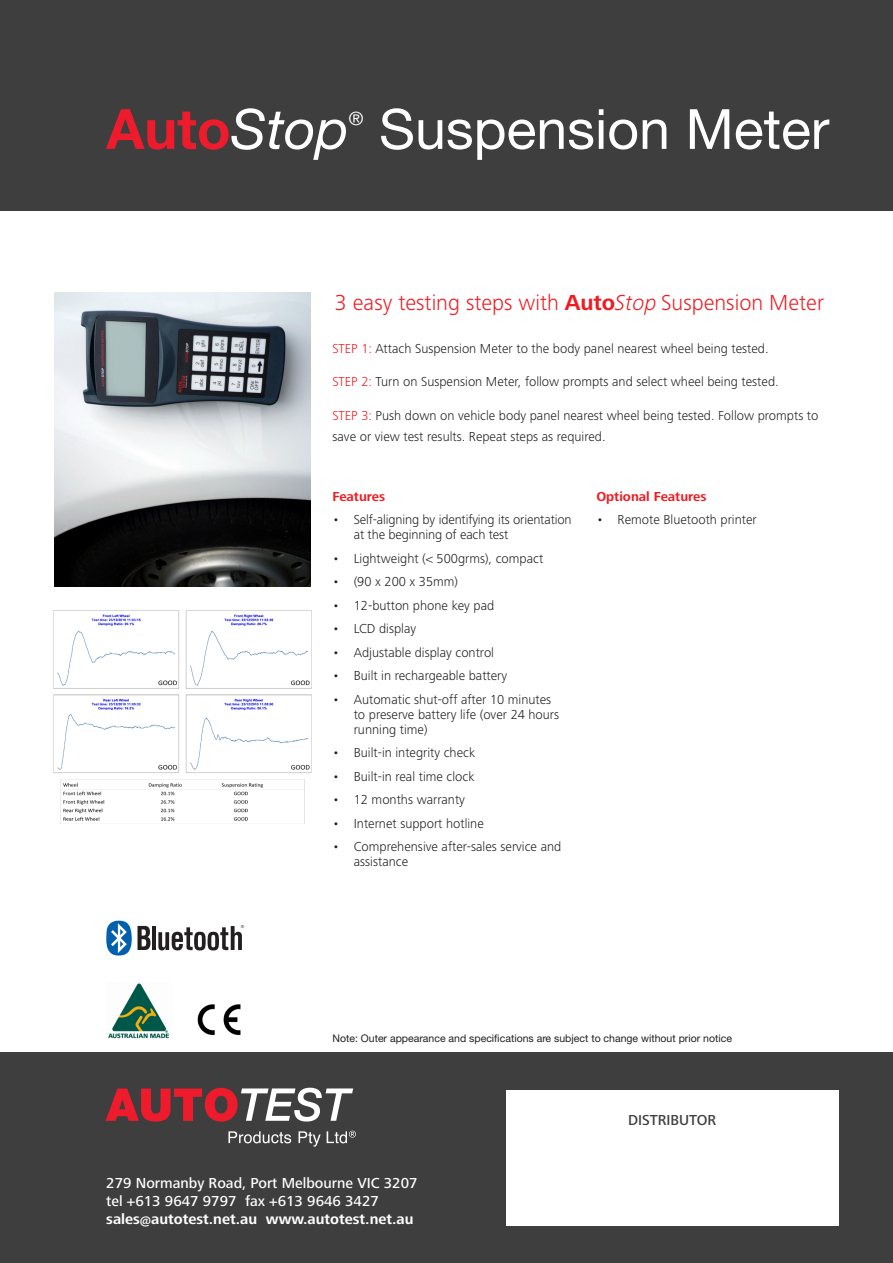
<style>
.page{position:relative;width:893px;height:1263px;background:#fff}
.page>*{position:absolute;margin:0;border:0;box-sizing:border-box;transform-origin:0 0}
.bodytext{font:55.5px "Helvetica Neue";color:#fff}
.bodytext-2{font:700 55.5px "Helvetica Neue";color:#ee1b2c}
.heading_2{font:300 22.5px "Frutiger Next LT";color:#ee1d23}
.bodytext-3{font:italic 18.3px "Helvetica Neue";color:#fff}
.t1{font:500 15px "Frutiger Next LT";color:#fff}
.t2{font:700 15px "Frutiger Next LT";color:#fff}
.bodytext-4{font:500 15px "Frutiger Next LT";color:#3e3e3f}
.body_text{font:300 13.5px/15px "Frutiger Next LT";color:#231f20}
.head_red{font:700 13.5px "Frutiger Next LT";color:#ee1d23}
.t3{font:10.5px "Helvetica Neue";color:#231f20}
.t4{font:300 4.5px "Frutiger Next LT";color:#231f20}
.s1{font-weight:400;font-style:italic;color:#fff}
.s2{font-weight:700}
.s3{font-style:italic}
.s4{color:#ee1d23}
</style>
<div class="page">
<img style="left:54px;top:293px;width:256px;height:294px">
<img style="left:53px;top:610px;width:259px;height:213px">
<hr style="left:152px;top:926px;width:4px;height:24px;background:#231f20">
<svg style="left:158px;top:926px;width:84px;height:24px"></svg>
<svg style="left:106px;top:921px;width:44px;height:34px"></svg>
<div style="left:241px;top:924px;width:7px;height:7px;background:#fff"></div>
<div style="left:0;top:0;width:893px;height:210px;background:#3e3e3f"></div>
<div style="left:0;top:1053px;width:893px;height:210px;background:#3e3e3f"></div>
<svg style="left:106px;top:1088px;width:247px;height:34px"></svg>
<svg style="left:228px;top:1131px;width:63px;height:12px"></svg>
<svg style="left:299px;top:1131px;width:22px;height:15px"></svg>
<svg style="left:327px;top:1131px;width:29px;height:12px"></svg>
<div style="left:506px;top:1090px;width:333px;height:135px;background:#fff"></div>
<img style="left:108px;top:983px;width:62px;height:56px">
<img style="left:197px;top:1004px;width:44px;height:32px">
<p class="bodytext-2" style="left:106px;top:95px;width:244px">Auto<span class="s1">Stop</span></p>
<p class="bodytext-3" style="left:349px;top:107px;width:16px">®</p>
<p class="bodytext" style="left:379px;top:96px;width:452px">Suspension Meter</p>
<p class="heading_2" style="left:335px;top:290px;width:491px">3 easy testing steps with <span class="s2">Auto</span><span class="s3">Stop</span> Suspension Meter</p>
<p class="body_text" style="left:332px;top:341px;width:438px"><span class="s4">STEP 1:</span> Attach Suspension Meter to the body panel nearest wheel being tested.</p>
<p class="body_text" style="left:332px;top:374px;width:448px"><span class="s4">STEP 2:</span> Turn on Suspension Meter, follow prompts and select wheel being tested.</p>
<p class="body_text" style="left:332px;top:405px;width:487px;line-height:21px"><span class="s4">STEP 3:</span> Push down on vehicle body panel nearest wheel being tested. Follow prompts to save or view test results. Repeat steps as required.</p>
<p class="t4" style="left:241px;top:924px;width:5px">®</p>
<p class="head_red" style="left:332px;top:488px;width:54px">Features</p>
<p class="body_text" style="left:354px;top:512px;width:219px;text-indent:-21px">• Self-aligning by identifying its orientation at the beginning of each test</p>
<p class="body_text" style="left:332px;top:551px;width:212px">• Lightweight (&lt; 500grms), compact</p>
<p class="body_text" style="left:332px;top:574px;width:127px">• (90 x 200 x 35mm)</p>
<p class="body_text" style="left:332px;top:598px;width:163px">• 12-button phone key pad</p>
<p class="body_text" style="left:332px;top:621px;width:85px">• LCD display</p>
<p class="body_text" style="left:332px;top:645px;width:163px">• Adjustable display control</p>
<p class="body_text" style="left:332px;top:668px;width:176px">• Built in rechargeable battery</p>
<p class="body_text" style="left:354px;top:692px;width:207px;text-indent:-21px">• Automatic shut-off after 10 minutes to preserve battery life (over 24 hours running time)</p>
<p class="body_text" style="left:332px;top:745px;width:144px">• Built-in integrity check</p>
<p class="body_text" style="left:332px;top:769px;width:143px">• Built-in real time clock</p>
<p class="body_text" style="left:332px;top:792px;width:134px">• 12 months warranty</p>
<p class="body_text" style="left:332px;top:816px;width:153px">• Internet support hotline</p>
<p class="body_text" style="left:354px;top:839px;width:209px;text-indent:-21px">• Comprehensive after-sales service and assistance</p>
<p class="head_red" style="left:596px;top:488px;width:112px">Optional Features</p>
<p class="body_text" style="left:596px;top:512px;width:162px">• Remote Bluetooth printer</p>
<p class="t3" style="left:332px;top:1032px;width:401px">Note: Outer appearance and specifications are subject to change without prior notice</p>
<p class="bodytext-4" style="left:628px;top:1111px;width:90px">DISTRIBUTOR</p>
<p class="t1" style="left:106px;top:1174px;width:313px">279 Normanby Road, Port Melbourne VIC 3207</p>
<p class="t1" style="left:106px;top:1192px;width:274px">tel +613 9647 9797 fax +613 9646 3427</p>
<p class="t2" style="left:106px;top:1210px;width:309px">sales@autotest.net.au www.autotest.net.au</p>
</div>
